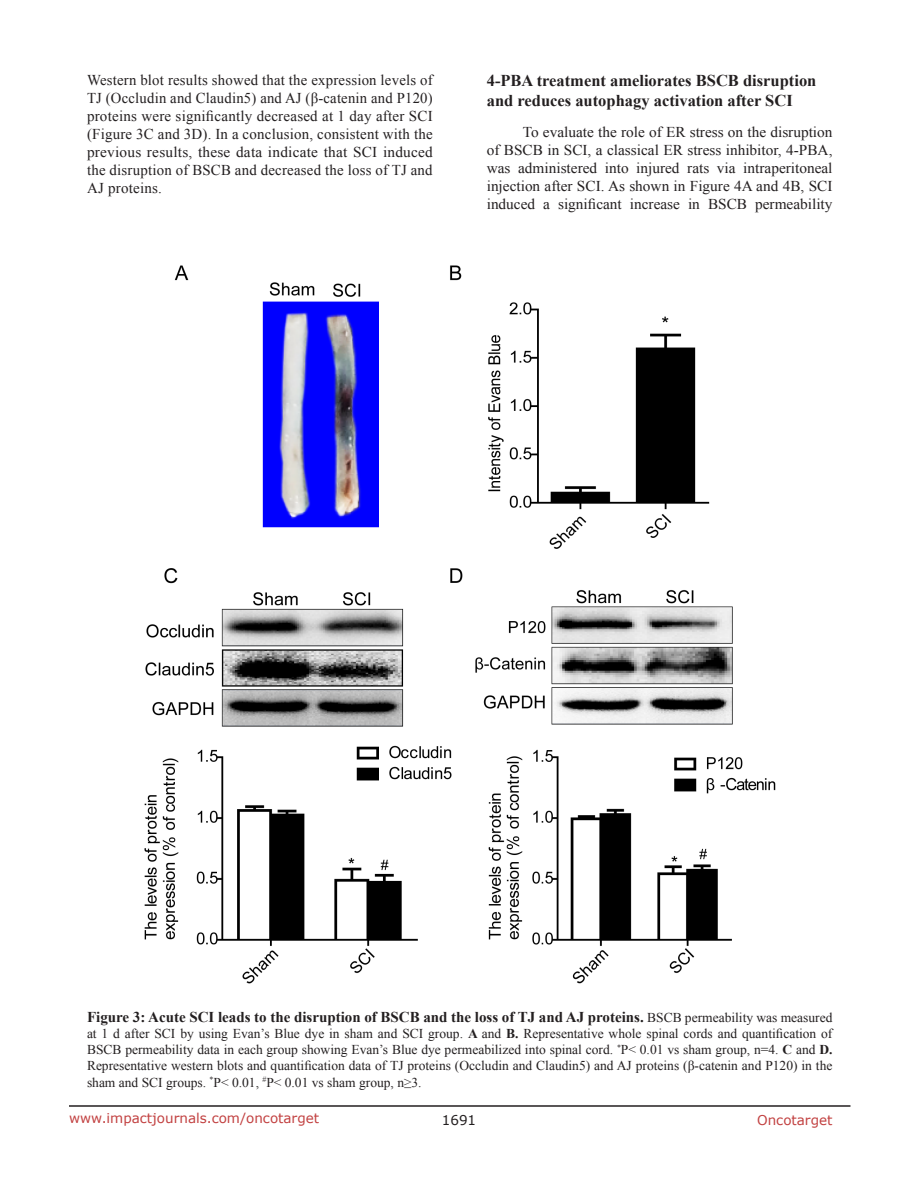
<style>
.page{position:relative;width:918px;height:1188px;background:#fff}
.page>*{position:absolute;margin:0;border:0;box-sizing:border-box;transform-origin:0 0}
.SubHeading{font:700 16.5px/19.8px "Times New Roman";color:#231f20}
.BodyText{font:15px/18px "Times New Roman";letter-spacing:.01em;color:#231f20;text-align:justify}
.figuretext{font:700 15px "Times New Roman";color:#231f20}
.figuretext-2{font:13.5px/16.2px "Times New Roman";color:#231f20;text-align:justify}
.t1{font:13.5px "Verdana";color:#c24141}
.t2{font:13.5px "Verdana";color:#231f20}
.s1{font-weight:400;font-size:13.5px}
.s2{font-weight:700}
</style>
<div class="page">
<hr style="left:69px;top:1105px;width:781px;height:2px;background:#231f20">
<img style="left:144px;top:265px;width:632px;height:719px">
<p class="BodyText" style="left:87px;top:71px;width:347px">Western blot results showed that the expression levels of TJ (Occludin and Claudin5) and AJ (β-catenin and P120) proteins were significantly decreased at 1 day after SCI (Figure 3C and 3D). In a conclusion, consistent with the previous results, these data indicate that SCI induced the disruption of BSCB and decreased the loss of TJ and AJ proteins.</p>
<p class="SubHeading" style="left:487px;top:70px;width:331px">4-PBA treatment ameliorates BSCB disruption and reduces autophagy activation after SCI</p>
<p class="BodyText" style="left:487px;top:123px;width:347px;text-indent:36px">To evaluate the role of ER stress on the disruption of BSCB in SCI, a classical ER stress inhibitor, 4-PBA, was administered into injured rats via intraperitoneal injection after SCI. As shown in Figure 4A and 4B, SCI induced a significant increase in BSCB permeability</p>
<p class="figuretext" style="left:87px;top:1006px;width:747px">Figure 3: Acute SCI leads to the disruption of BSCB and the loss of TJ and AJ proteins. <span class="s1">BSCB permeability was measured</span></p>
<p class="figuretext-2" style="left:87px;top:1025px;width:747px">at 1 d after SCI by using Evan’s Blue dye in sham and SCI group. <span class="s2">A</span> and <span class="s2">B.</span> Representative whole spinal cords and quantification of BSCB permeability data in each group showing Evan’s Blue dye permeabilized into spinal cord. <sup>*</sup>P&lt; 0.01 vs sham group, n=4. <span class="s2">C</span> and <span class="s2">D.<br></span>Representative western blots and quantification data of TJ proteins (Occludin and Claudin5) and AJ proteins (β-catenin and P120) in the sham and SCI groups. <sup>*</sup>P&lt; 0.01, <sup>#</sup>P&lt; 0.01 vs sham group, n≥3.</p>
<p class="t1" style="left:69px;top:1109px;width:252px">www.impactjournals.com/oncotarget</p>
<p class="t2" style="left:442px;top:1111px;width:36px">1691</p>
<p class="t1" style="left:757px;top:1111px;width:77px">Oncotarget</p>
</div>
